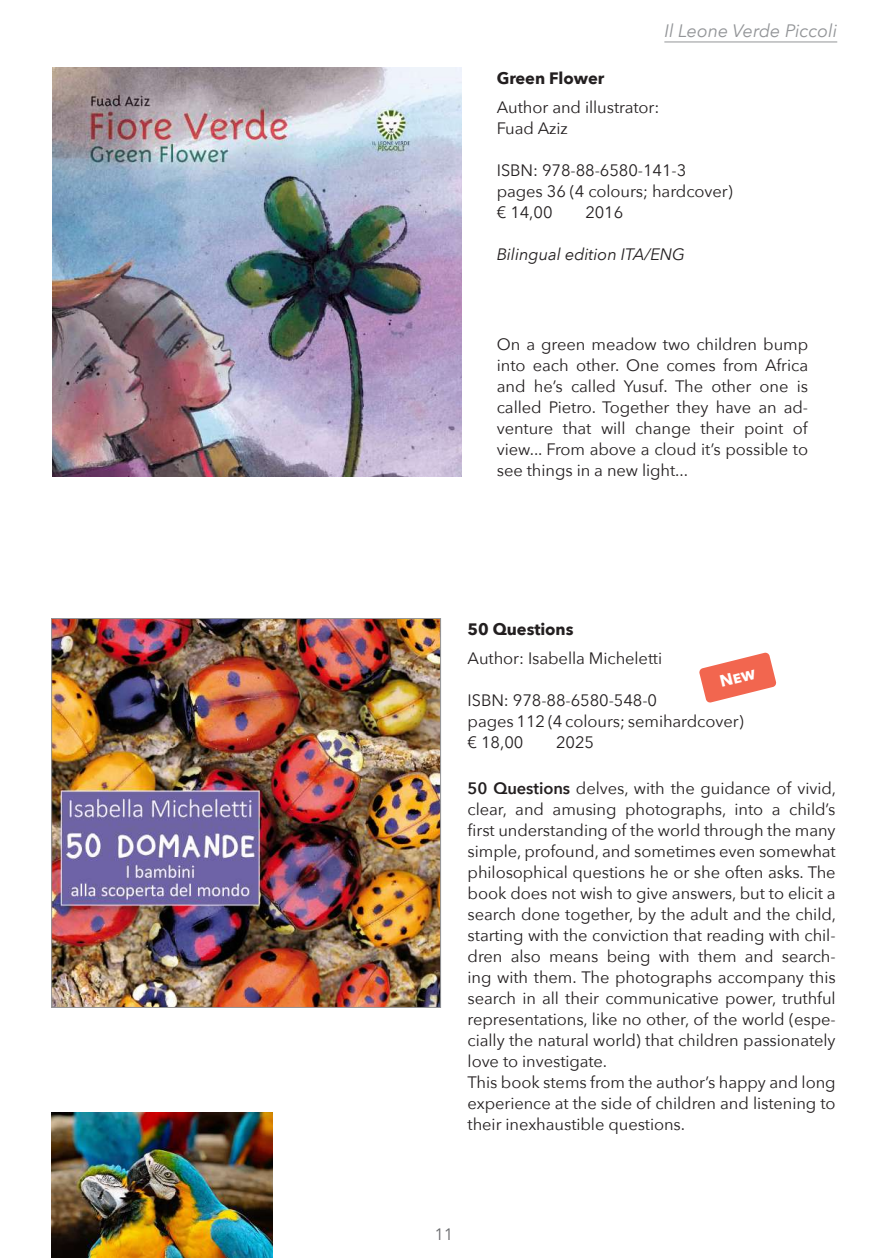
<style>
.page{position:relative;width:888px;height:1258px;background:#fff}
.page>*{position:absolute;margin:0;border:0;box-sizing:border-box;transform-origin:0 0}
.t1{font:italic 18px "Avenir Next";color:#939598}
.t2{font:16.5px/21px "Avenir Next";letter-spacing:-.005em;color:#231f20}
.t3{font:italic 16.5px "Avenir Next";letter-spacing:-.005em;color:#231f20}
.t4{font:700 16.5px "Avenir Next";letter-spacing:-.005em;color:#231f20}
.t5{font:16.5px "Avenir Next";color:#6c6d70}
.s1{font-weight:600}
</style>
<div class="page">
<hr style="left:664px;top:42px;width:173px;height:1px;background:#939598">
<img style="left:52px;top:67px;width:409px;height:409px">
<img style="left:53px;top:620px;width:386px;height:385px">
<div style="left:51px;top:618px;width:390px;height:389px;border:1px solid #939598"></div>
<img style="left:52px;top:1112px;width:220px;height:146px">
<svg style="left:699px;top:652px;width:77px;height:51px"></svg>
<p class="t1" style="left:664px;top:16px;width:174px">Il Leone Verde Piccoli</p>
<p class="t4" style="left:497px;top:63px;width:109px">Green Flower</p>
<p class="t2" style="left:497px;top:96px;width:164px">Author and illustrator:<br>Fuad Aziz</p>
<p class="t2" style="left:497px;top:159px;width:237px">ISBN: 978-88-6580-141-3 pages 36 (4 colours; hardcover) € 14,00</p>
<p class="t2" style="left:585px;top:201px;width:40px">2016</p>
<p class="t3" style="left:497px;top:240px;width:190px">Bilingual edition ITA/ENG</p>
<p class="t2" style="left:497px;top:333px;width:313px;text-align:justify">On a green meadow two children bump into each other. One comes from Africa and he’s called Yusuf. The other one is called Pietro. Together they have an ad&shy;venture that will change their point of view... From above a cloud it’s possible to see things in a new light...</p>
<p class="t4" style="left:468px;top:615px;width:107px">50 Questions</p>
<p class="t2" style="left:468px;top:647px;width:196px">Author: Isabella Micheletti</p>
<p class="t2" style="left:468px;top:689px;width:277px">ISBN: 978-88-6580-548-0<br>pages 112 (4 colours; semihardcover) € 18,00</p>
<p class="t2" style="left:556px;top:731px;width:40px">2025</p>
<p class="t2" style="left:468px;top:777px;width:370px"><span class="s1">50 Questions</span> delves, with the guidance of vivid, clear, and amusing photographs, into a child’s first understanding of the world through the many simple, profound, and sometimes even somewhat philosophical questions he or she often asks. The book does not wish to give answers, but to elicit a search done together, by the adult and the child, starting with the conviction that reading with chil&shy;dren also means being with them and search&shy;ing with them. The photographs accompany this search in all their communicative power, truthful representations, like no other, of the world (espe&shy;cially the natural world) that children passionately love to investigate.<br>This book stems from the author’s happy and long experience at the side of children and listening to their inexhaustible questions.</p>
<p class="t5" style="left:434px;top:1220px;width:21px">11</p>
</div>
